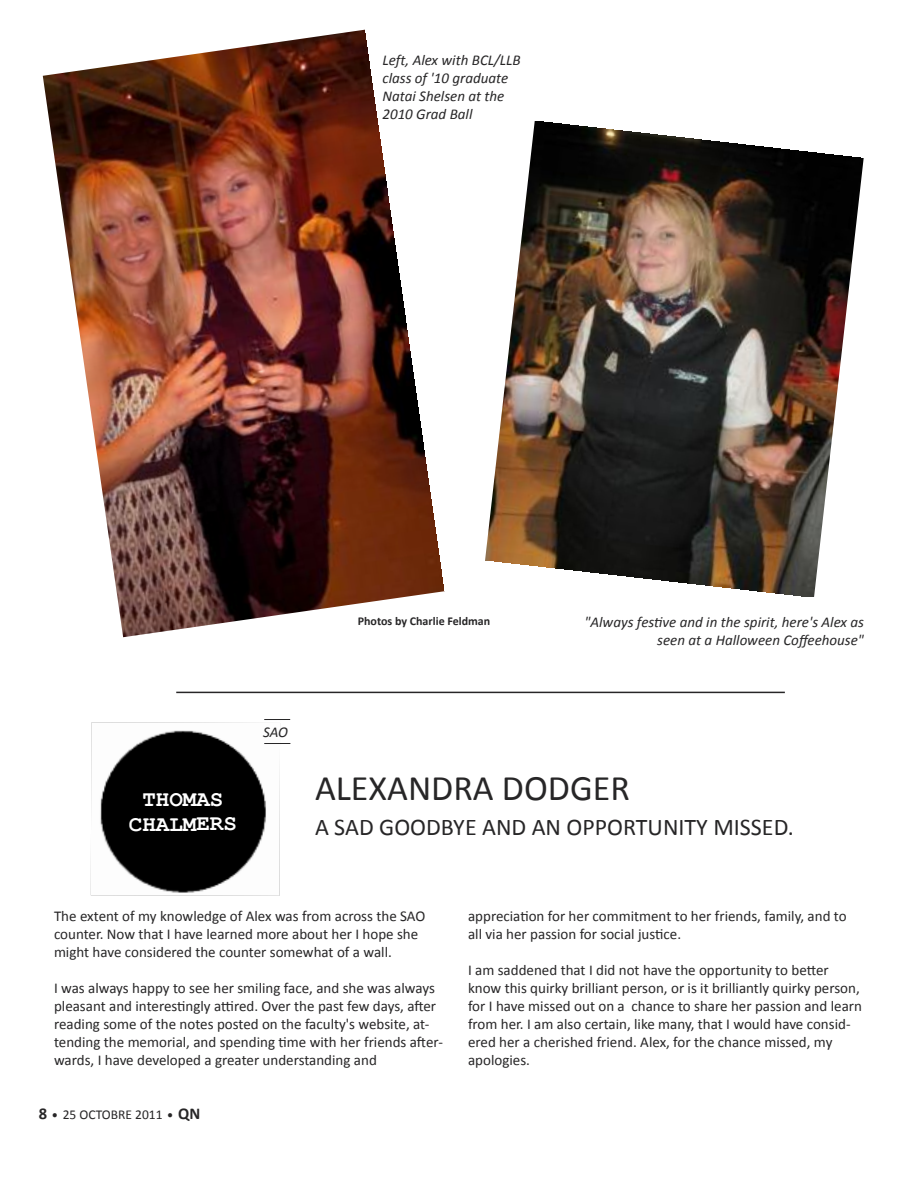
<style>
.page{position:relative;width:918px;height:1188px;background:#fff}
.page>*{position:absolute;margin:0;border:0;box-sizing:border-box;transform-origin:0 0}
.t1{font:36px "Calibri";color:#272627}
.t2{font:24px "Calibri";color:#272627}
.t3{font:700 22.5px/24.9px "Courier New";color:#fff;text-align:center}
.t4{font:15px/18px "Calibri";color:#272627}
.t5{font:italic 15px/18px "Calibri";color:#272627}
.t6{font:13.5px "Calibri";color:#272627}
.t7{font:700 12px "Calibri";color:#272627}
.s1{font-weight:700;font-size:16.5px}
.s2{font-family:"Courier New";font-weight:700}
</style>
<div class="page">
<img style="left:43px;top:29px;width:402px;height:608px">
<img style="left:485px;top:121px;width:379px;height:476px">
<img style="left:91px;top:723px;width:189px;height:173px">
<svg style="left:264px;top:743px;width:26px;height:1px"></svg>
<svg style="left:264px;top:719px;width:26px;height:1px"></svg>
<hr style="left:176px;top:692px;width:609px;height:1px;background:#272627">
<p class="t5" style="left:382px;top:53px;width:140px">Left, Alex with BCL/LLB class of '10 graduate<br>Natai Shelsen at the<br>2010 Grad Ball</p>
<p class="t7" style="left:358px;top:616px;width:134px">Photos by Charlie Feldman</p>
<p class="t5" style="left:584px;top:614px;width:281px;text-align:right">"Always festive and in the spirit, here's Alex as seen at a Halloween Coffeehouse"</p>
<h3 class="t3" style="left:129px;top:787px;width:110px">THOMAS<br>CHALMERS</h3>
<p class="t5" style="left:263px;top:724px;width:26px">SAO</p>
<h1 class="t1" style="left:315px;top:773px;width:316px">ALEXANDRA DODGER</h1>
<h2 class="t2" style="left:315px;top:817px;width:480px">A SAD GOODBYE AND AN OPPORTUNITY MISSED.</h2>
<p class="t4" style="left:54px;top:908px;width:373px">The extent of my knowledge of Alex was from across the SAO counter. Now that I have learned more about her I hope she might have considered the counter somewhat of a wall.</p>
<p class="t4" style="left:54px;top:980px;width:390px">I was always happy to see her smiling face, and she was always pleasant and interestingly attired. Over the past few days, after reading some of the notes posted on the faculty's website, at&shy;tending the memorial, and spending time with her friends after&shy;wards, I have developed a greater understanding and</p>
<p class="t6" style="left:39px;top:1109px;width:163px"><span class="s1">8</span> <span class="s2">•</span> 25 OCTOBRE 2011 <span class="s2">•</span> <span class="s1">QN</span></p>
<p class="t4" style="left:468px;top:908px;width:380px">appreciation for her commitment to her friends, family, and to all via her passion for social justice.</p>
<p class="t4" style="left:468px;top:962px;width:395px">I am saddened that I did not have the opportunity to better know this quirky brilliant person, or is it brilliantly quirky person, for I have missed out on a chance to share her passion and learn from her. I am also certain, like many, that I would have consid&shy;ered her a cherished friend. Alex, for the chance missed, my apologies.</p>
</div>
